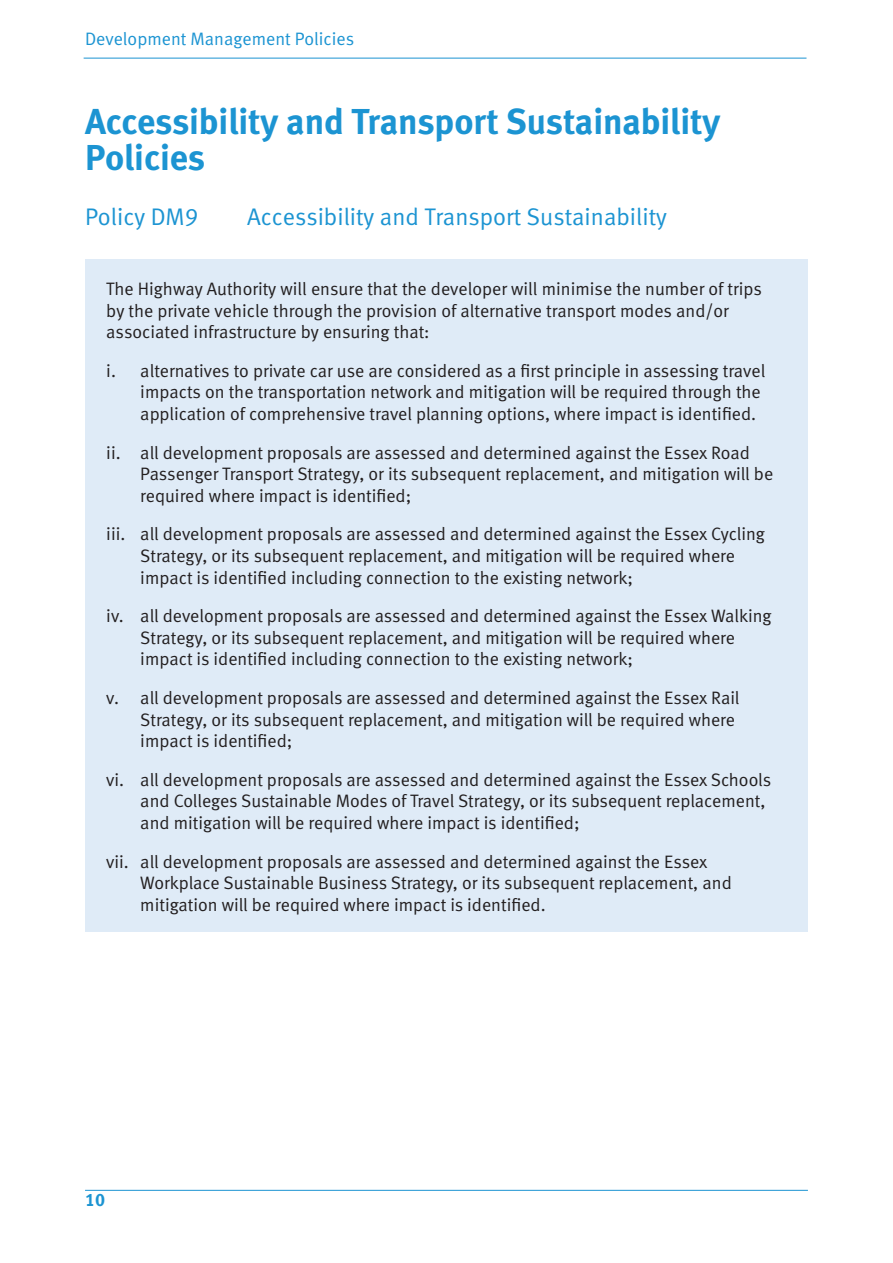
<style>
.page{position:relative;width:893px;height:1263px;background:#fff}
.page>*{position:absolute;margin:0;border:0;box-sizing:border-box;transform-origin:0 0}
.Main_Header{font:36px/36px "Meta Bold LF";letter-spacing:-.005em;color:#1c94d2}
.t1{font:24px "Meta Normal LF";color:#1c94d2}
.Table_tabs{font:18px/21.6px "Meta Normal LF";color:#231f20}
.Table_body{font:18px/21.6px "Meta Normal LF";color:#231f20}
.t2{font:18px "Meta Normal LF";color:#1c94d2}
.t3{font:18px "Meta Bold LF";color:#1c94d2}
</style>
<div class="page">
<hr style="left:84px;top:58px;width:722px;height:1px;background:#1c94d2">
<hr style="left:85px;top:1190px;width:723px;height:1px;background:#1c94d2">
<div style="left:85px;top:259px;width:723px;height:673px;background:#dfebf7"></div>
<p class="t2" style="left:85px;top:29px;width:271px">Development Management Policies</p>
<p class="Main_Header" style="left:85px;top:103px;width:637px">Accessibility and Transport Sustainability<br>Policies</p>
<p class="t1" style="left:85px;top:202px;width:115px">Policy DM9</p>
<p class="t1" style="left:247px;top:202px;width:421px">Accessibility and Transport Sustainability</p>
<p class="Table_body" style="left:106px;top:278px;width:657px">The Highway Authority will ensure that the developer will minimise the number of trips by the private vehicle through the provision of alternative transport modes and/or associated infrastructure by ensuring that:</p>
<p class="Table_tabs" style="left:140px;top:359px;width:626px;text-indent:-34px">i. alternatives to private car use are considered as a first principle in assessing travel impacts on the transportation network and mitigation will be required through the application of comprehensive travel planning options, where impact is identified.</p>
<p class="Table_tabs" style="left:140px;top:441px;width:634px;text-indent:-34px">ii. all development proposals are assessed and determined against the Essex Road<br>Passenger Transport Strategy, or its subsequent replacement, and mitigation will be required where impact is identified;</p>
<p class="Table_tabs" style="left:140px;top:523px;width:626px;text-indent:-34px">iii. all development proposals are assessed and determined against the Essex Cycling<br>Strategy, or its subsequent replacement, and mitigation will be required where impact is identified including connection to the existing network;</p>
<p class="Table_tabs" style="left:140px;top:605px;width:633px;text-indent:-34px">iv. all development proposals are assessed and determined against the Essex Walking<br>Strategy, or its subsequent replacement, and mitigation will be required where impact is identified including connection to the existing network;</p>
<p class="Table_tabs" style="left:140px;top:687px;width:601px;text-indent:-34px">v. all development proposals are assessed and determined against the Essex Rail<br>Strategy, or its subsequent replacement, and mitigation will be required where impact is identified;</p>
<p class="Table_tabs" style="left:140px;top:768px;width:632px;text-indent:-34px">vi. all development proposals are assessed and determined against the Essex Schools and Colleges Sustainable Modes of Travel Strategy, or its subsequent replacement, and mitigation will be required where impact is identified;</p>
<p class="Table_tabs" style="left:140px;top:850px;width:593px;text-indent:-34px">vii. all development proposals are assessed and determined against the Essex<br>Workplace Sustainable Business Strategy, or its subsequent replacement, and mitigation will be required where impact is identified.</p>
<p class="t3" style="left:85px;top:1189px;width:22px">10</p>
</div>
